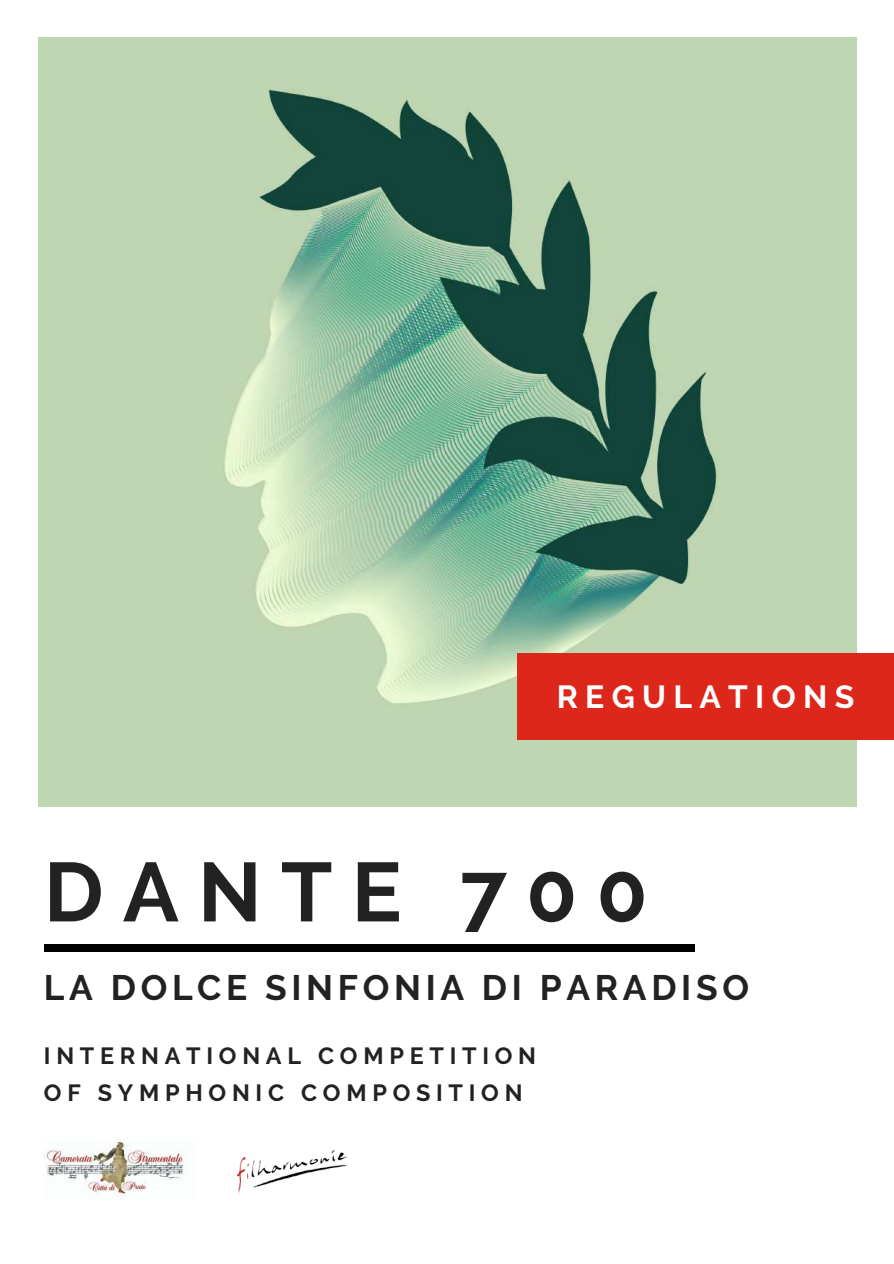
<style>
.page{position:relative;width:894px;height:1264px;background:#fff}
.page>*{position:absolute;margin:0;border:0;box-sizing:border-box;transform-origin:0 0}
.t1{font:700 83.25px "Raleway";letter-spacing:.23em;color:#222}
.t2{font:700 35.25px "Raleway";letter-spacing:.13em;color:#222}
.t3{font:700 31.95px "Raleway";letter-spacing:.23em;color:#fff}
.t4{font:700 23.4px/37.2px "Raleway";letter-spacing:.245em;color:#222}
</style>
<div class="page">
<img style="left:38px;top:38px;width:818px;height:768px">
<div style="left:516px;top:653px;width:377px;height:87px;background:#dc271a"></div>
<div style="left:44px;top:944px;width:650px;height:7px;background:#000"></div>
<img style="left:44px;top:1140px;width:143px;height:57px">
<img style="left:236px;top:1150px;width:111px;height:44px">
<h3 class="t3" style="left:556px;top:678px;width:299px">REGULATIONS</h3>
<h1 class="t1" style="left:44px;top:843px;width:605px">DANTE 700</h1>
<h2 class="t2" style="left:44px;top:967px;width:706px">LA DOLCE SINFONIA DI PARADISO</h2>
<p class="t4" style="left:44px;top:1036px;width:493px">INTERNATIONAL COMPETITION<br>OF SYMPHONIC COMPOSITION</p>
</div>
